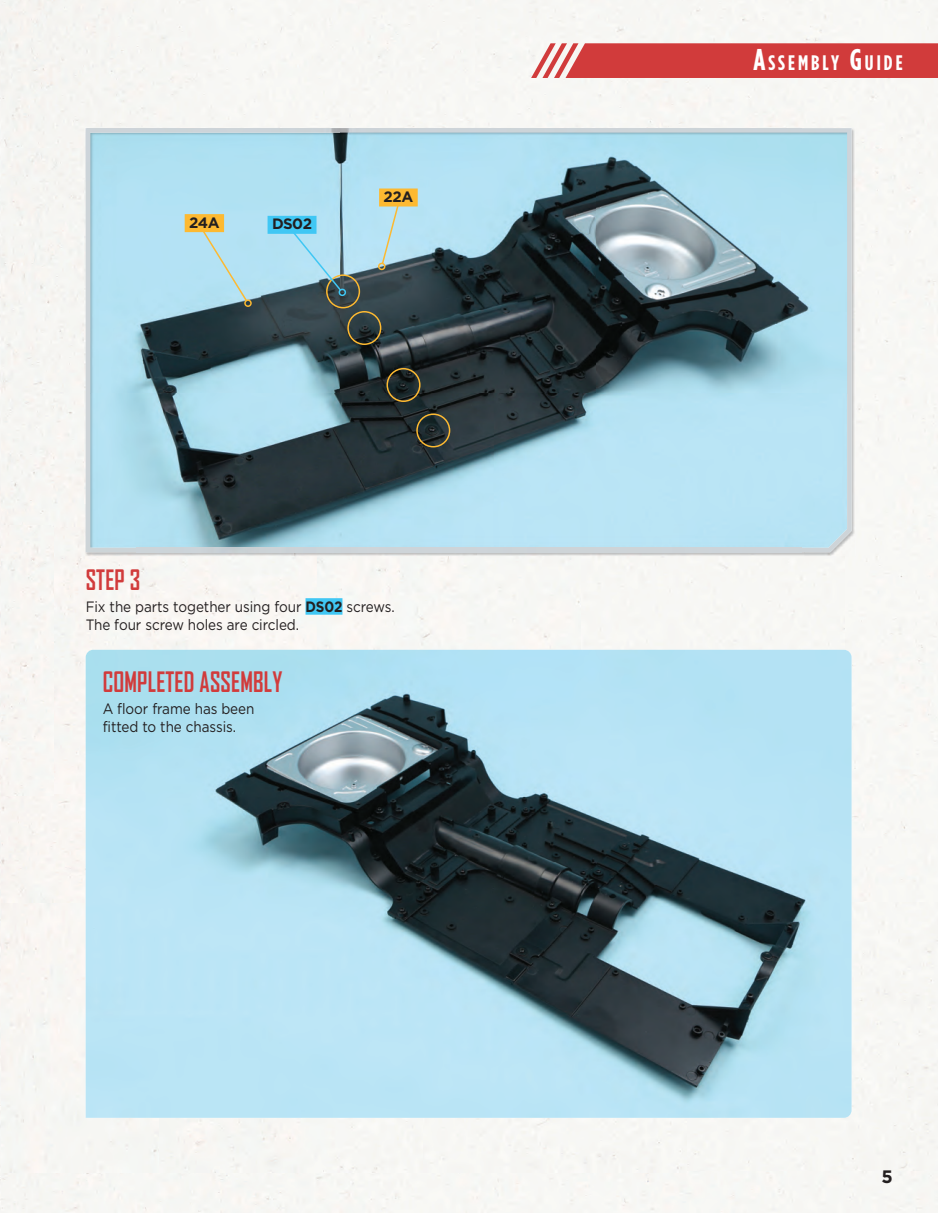
<style>
.page{position:relative;width:938px;height:1213px;background:#fff}
.page>*{position:absolute;margin:0;border:0;box-sizing:border-box;transform-origin:0 0}
.t1{font:700 27px "Agency FB";letter-spacing:.01em;color:#d13b3b;scale:.84 1}
.t2{font:700 21px "Gotham Condensed";letter-spacing:.145em;color:#fff}
.t3{font:700 18px "Gotham";color:#231f20}
.t4{font:15px/18px "Gotham";letter-spacing:-.005em;color:#231f20;scale:.9 1}
.t5{font:700 15px "Gotham";letter-spacing:-.03em;color:#231f20}
.s1{font-weight:700}
.s2{font-size:30px}
</style>
<div class="page">
<div style="left:844px;top:149px;width:93px;height:753px;background:#f7f8f5"></div>
<div style="left:1px;top:902px;width:936px;height:311px;background:#f7f7f4"></div>
<div style="left:1px;top:795px;width:85px;height:108px;background:#f8f5f2"></div>
<div style="left:1px;top:526px;width:316px;height:269px;background:#f8f6f3"></div>
<img style="left:0;top:2px;width:1px;height:1209px">
<div style="left:305px;top:598px;width:37px;height:17px;background:#40c7f4"></div>
<img style="left:804px;top:127px;width:51px;height:429px">
<img style="left:85px;top:503px;width:719px;height:53px">
<img style="left:85px;top:180px;width:1px;height:323px">
<img style="left:137px;top:181px;width:203px;height:212px">
<img style="left:340px;top:181px;width:460px;height:212px">
<img style="left:137px;top:393px;width:663px;height:155px">
<img style="left:86px;top:128px;width:765px;height:53px">
<img style="left:86px;top:181px;width:51px;height:371px">
<img style="left:800px;top:181px;width:51px;height:371px">
<hr style="left:136px;top:548px;width:664px;height:4px;background:#ced4d8">
<svg style="left:380px;top:206px;width:23px;height:59px"></svg>
<div style="left:378px;top:263px;width:7px;height:7px;border:2px solid #fdb931;border-radius:50%"></div>
<div style="left:200px;top:228px;width:48px;height:75px;background:#b4e2f4"></div>
<div style="left:244px;top:299px;width:8px;height:8px;border:2px solid #fdb931;border-radius:50%"></div>
<div style="left:379px;top:188px;width:38px;height:18px;background:#fdb931"></div>
<div style="left:185px;top:214px;width:39px;height:18px;background:#fdb931"></div>
<img style="left:86px;top:650px;width:765px;height:468px">
<div style="left:326px;top:274px;width:34px;height:34px;border:2px solid #fdb931;border-radius:50%"></div>
<div style="left:386px;top:368px;width:34px;height:34px;border:2px solid #fdb931;border-radius:50%"></div>
<div style="left:347px;top:311px;width:34px;height:34px;border:2px solid #fdb931;border-radius:50%"></div>
<div style="left:416px;top:413px;width:34px;height:34px;border:2px solid #fdb931;border-radius:50%"></div>
<svg style="left:289px;top:228px;width:53px;height:64px;background:#9dc7d6"></svg>
<div style="left:338px;top:289px;width:8px;height:7px;border:2px solid #40c7f4;border-radius:50%"></div>
<div style="left:267px;top:216px;width:49px;height:18px;background:#40c7f4"></div>
<svg style="left:531px;top:43px;width:406px;height:35px;background:#d34949"></svg>
<p class="t5" style="left:189px;top:212px;width:32px">24A</p>
<p class="t5" style="left:272px;top:214px;width:41px">DS02</p>
<p class="t5" style="left:383px;top:187px;width:31px">22A</p>
<h1 class="t1" style="left:86px;top:565px;width:67px">STEP 3</h1>
<p class="t4" style="left:86px;top:598px;width:345px">Fix the parts together using four <span class="s1">DS02</span> screws.<br>The four screw holes are circled.</p>
<h1 class="t1" style="left:103px;top:667px;width:216px">COMPLETED ASSEMBLY</h1>
<p class="t4" style="left:103px;top:700px;width:170px">A floor frame has been fitted to the chassis.</p>
<h2 class="t2" style="left:753px;top:51px;width:151px"><span class="s2">A</span>SSEMBLY <span class="s2">G</span>UIDE</h2>
<p class="t3" style="left:881px;top:1165px;width:13px">5</p>
</div>
